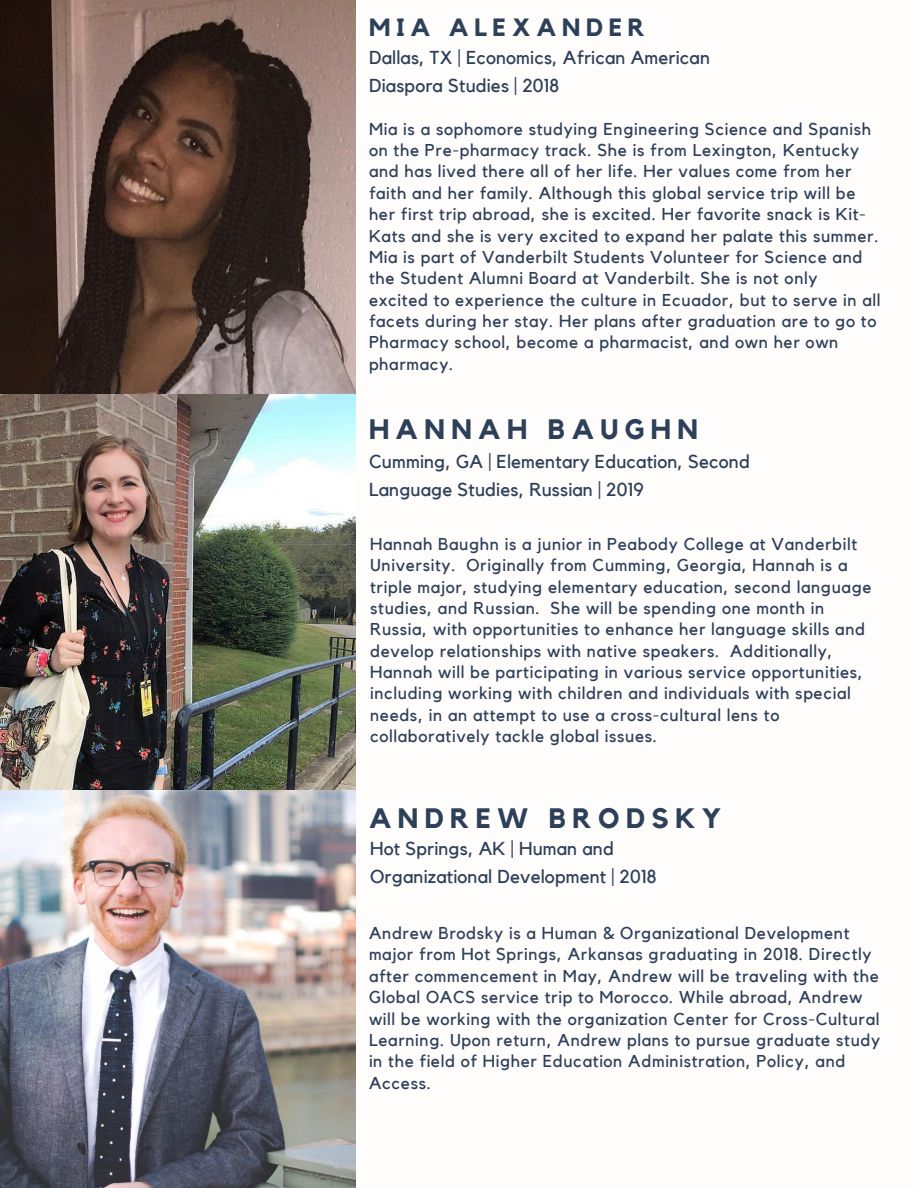
<style>
.page{position:relative;width:918px;height:1188px;background:#fff}
.page>*{position:absolute;margin:0;border:0;box-sizing:border-box;transform-origin:0 0}
.t1{font:700 28.05px "Kollektif";letter-spacing:.23em;color:#2d4059}
.t2{font:700 24.9px "Kollektif";letter-spacing:.23em;color:#2d4059}
.t3{font:18.75px/28.2px "Kollektif";letter-spacing:.01em;color:#2d4059}
.t4{font:17.1px/21.3px "Kollektif";letter-spacing:.04em;color:#2d4059}
</style>
<div class="page">
<img style="left:0;top:0;width:356px;height:1188px">
<h2 class="t2" style="left:369px;top:16px;width:277px">MIA ALEXANDER</h2>
<p class="t3" style="left:369px;top:44px;width:343px">Dallas, TX | Economics, African American<br>Diaspora Studies | 2018</p>
<p class="t4" style="left:369px;top:119px;width:513px">Mia is a sophomore studying Engineering Science and Spanish on the Pre-pharmacy track. She is from Lexington, Kentucky and has lived there all of her life. Her values come from her faith and her family. Although this global service trip will be her first trip abroad, she is excited. Her favorite snack is Kit-Kats and she is very excited to expand her palate this summer.<br>Mia is part of Vanderbilt Students Volunteer for Science and the Student Alumni Board at Vanderbilt. She is not only excited to experience the culture in Ecuador, but to serve in all facets during her stay. Her plans after graduation are to go to Pharmacy school, become a pharmacist, and own her own pharmacy.</p>
<h1 class="t1" style="left:369px;top:416px;width:331px">HANNAH BAUGHN</h1>
<p class="t3" style="left:369px;top:448px;width:382px">Cumming, GA | Elementary Education, Second<br>Language Studies, Russian | 2019</p>
<p class="t4" style="left:370px;top:534px;width:503px">Hannah Baughn is a junior in Peabody College at Vanderbilt University. Originally from Cumming, Georgia, Hannah is a triple major, studying elementary education, second language studies, and Russian. She will be spending one month in Russia, with opportunities to enhance her language skills and develop relationships with native speakers. Additionally, Hannah will be participating in various service opportunities, including working with children and individuals with special needs, in an attempt to use a cross-cultural lens to collaboratively tackle global issues.</p>
<h1 class="t1" style="left:369px;top:806px;width:354px">ANDREW BRODSKY</h1>
<p class="t3" style="left:370px;top:835px;width:288px">Hot Springs, AK | Human and<br>Organizational Development | 2018</p>
<p class="t4" style="left:369px;top:923px;width:513px">Andrew Brodsky is a Human &amp; Organizational Development major from Hot Springs, Arkansas graduating in 2018. Directly after commencement in May, Andrew will be traveling with the Global OACS service trip to Morocco. While abroad, Andrew will be working with the organization Center for Cross-Cultural Learning. Upon return, Andrew plans to pursue graduate study in the field of Higher Education Administration, Policy, and Access.</p>
</div>
